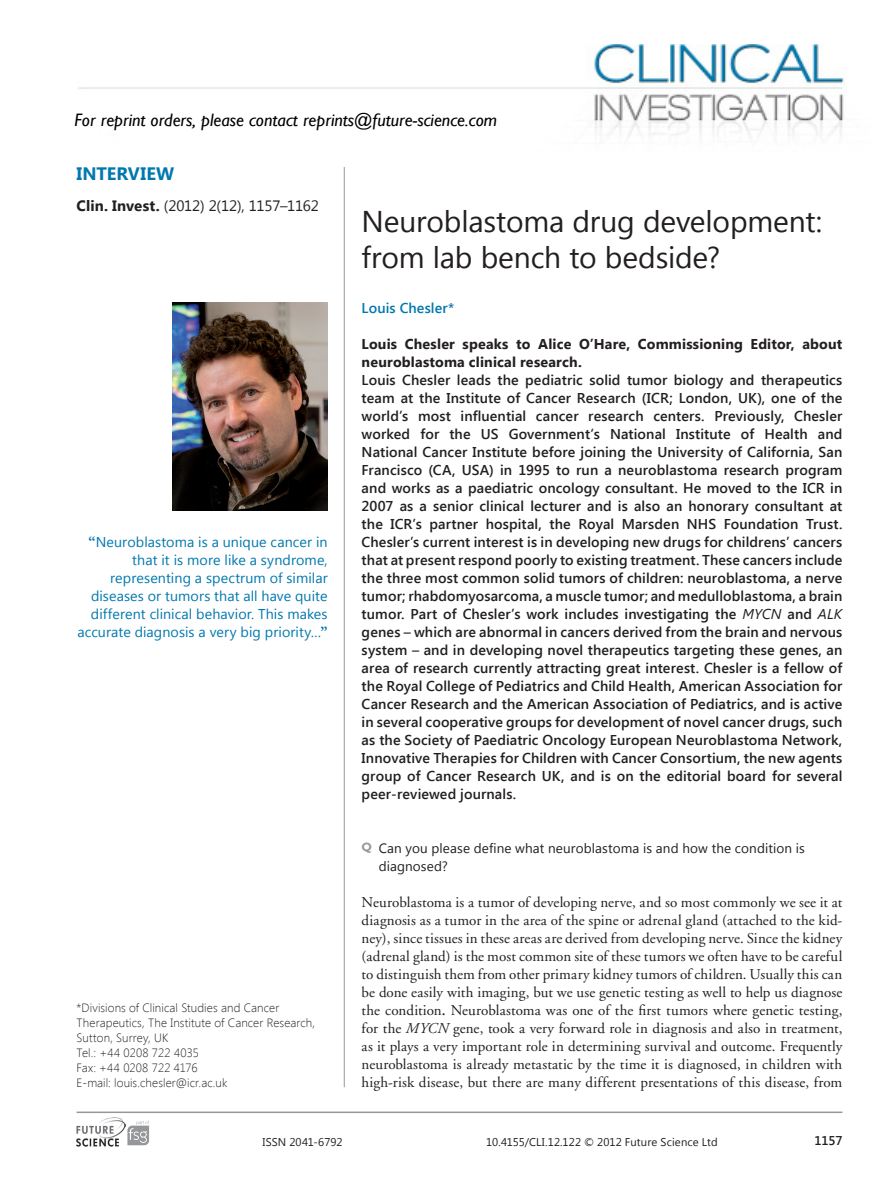
<style>
.page{position:relative;width:885px;height:1191px;background:#fff}
.page>*{position:absolute;margin:0;border:0;box-sizing:border-box;transform-origin:0 0}
.articletitle{font:30px/36px "Segoe UI";letter-spacing:-.005em;color:#231f20}
.t1{font:italic 18px "Gill Sans";color:#000}
.runningauthor{font:700 18px "Segoe UI";letter-spacing:.005em;color:#0078ae}
.bodyfirst{font:15px/18px "Adobe Garamond";letter-spacing:.005em;color:#231f20;text-align:justify}
.journalblub{font:15px "Segoe UI";letter-spacing:-.015em;color:#231f20}
.abstract{font:600 14.25px/18px "Segoe UI";letter-spacing:.01em;color:#231f20;text-align:justify}
.leadquote{font:14.25px/18px "Segoe UI";letter-spacing:.005em;color:#0078ae;text-align:right}
.abstract-2{font:700 14.25px/18px "Segoe UI";letter-spacing:.01em;color:#231f20}
.author{font:600 14.25px "Segoe UI";letter-spacing:.01em;color:#0078ae}
.t2{font:13.5px/18px "Segoe UI";letter-spacing:.01em;color:#231f20}
.t3{font:600 12.75px "Segoe UI";color:#231f20}
.correspondence{font:300 12px/15px "Segoe UI";letter-spacing:.01em;color:#231f20}
.t4{font:11.25px "Segoe UI";letter-spacing:.01em;color:#231f20}
.s1{font-weight:700}
.s2{font-family:"Adobe Garamond Pro";font-weight:700;font-size:15px}
.s3{font-weight:400;font-style:italic}
.s4{font-family:"Gill Sans";font-weight:700;font-size:12px;color:#95979a}
.s5{font-weight:600}
.s6{font-style:italic}
</style>
<div class="page">
<hr style="left:77px;top:1111px;width:765px;height:2px;background:#95979a">
<svg style="left:127px;top:1120px;width:22px;height:25px"></svg>
<img style="left:77px;top:1117px;width:48px;height:30px">
<img style="left:78px;top:45px;width:768px;height:91px">
<hr style="left:344px;top:167px;width:1px;height:920px;background:#95979a">
<img style="left:172px;top:303px;width:155px;height:207px">
<p class="t1" style="left:74px;top:110px;width:424px">For reprint orders, please contact reprints@future-science.com</p>
<p class="runningauthor" style="left:77px;top:161px;width:99px">INTERVIEW</p>
<p class="journalblub" style="left:77px;top:195px;width:244px"><span class="s1">Clin. Invest.</span> (2012) 2(12), 1157–1162</p>
<p class="leadquote" style="left:77px;top:532px;width:252px"><span class="s2">“</span>Neuroblastoma is a unique cancer in that it is more like a syndrome, representing a spectrum of similar diseases or tumors that all have quite different clinical behavior. This makes accurate diagnosis a very big priority…<span class="s2">”</span></p>
<p class="correspondence" style="left:77px;top:1000px;width:240px">*Divisions of Clinical Studies and Cancer<br>Therapeutics, The Institute of Cancer Research,<br>Sutton, Surrey, UK<br>Tel.: +44 0208 722 4035<br>Fax: +44 0208 722 4176<br>E-mail: louis.chesler@icr.ac.uk</p>
<p class="articletitle" style="left:361px;top:202px;width:462px">Neuroblastoma drug development: from lab bench to bedside?</p>
<p class="author" style="left:361px;top:298px;width:94px">Louis Chesler*</p>
<p class="abstract-2" style="left:361px;top:334px;width:482px">Louis Chesler speaks to Alice O’Hare, Commissioning Editor, about neuroblastoma clinical research.</p>
<p class="abstract" style="left:361px;top:370px;width:482px">Louis Chesler leads the pediatric solid tumor biology and therapeutics team at the Institute of Cancer Research (ICR; London, UK), one of the world’s most influential cancer research centers. Previously, Chesler worked for the US Government’s National Institute of Health and National Cancer Institute before joining the University of California, San Francisco (CA, USA) in 1995 to run a neuroblastoma research program and works as a paediatric oncology consultant. He moved to the ICR in 2007 as a senior clinical lecturer and is also an honorary consultant at the ICR’s partner hospital, the Royal Marsden NHS Foundation Trust.<br>Chesler’s current interest is in developing new drugs for childrens’ cancers that at present respond poorly to existing treatment. These cancers include the three most common solid tumors of children: neuroblastoma, a nerve tumor; rhabdomyosarcoma, a muscle tumor; and medulloblastoma, a brain tumor. Part of Chesler’s work includes investigating the <span class="s3">MYCN</span> and <span class="s3">ALK </span>genes – which are abnormal in cancers derived from the brain and nervous system – and in developing novel therapeutics targeting these genes, an area of research currently attracting great interest. Chesler is a fellow of the Royal College of Pediatrics and Child Health, American Association for Cancer Research and the American Association of Pediatrics, and is active in several cooperative groups for development of novel cancer drugs, such as the Society of Paediatric Oncology European Neuroblastoma Network, Innovative Therapies for Children with Cancer Consortium, the new agents group of Cancer Research UK, and is on the editorial board for several peer-reviewed journals.</p>
<p class="t2" style="left:378px;top:838px;width:427px;text-indent:-17px"><span class="s4">Q</span> Can you please define what neuroblastoma is and how the condition is diagnosed?</p>
<p class="bodyfirst" style="left:361px;top:893px;width:482px">Neuroblastoma is a tumor of developing nerve, and so most commonly we see it at diagnosis as a tumor in the area of the spine or adrenal gland (attached to the kid&shy;ney), since tissues in these areas are derived from developing nerve. Since the kidney (adrenal gland) is the most common site of these tumors we often have to be careful to distinguish them from other primary kidney tumors of children. Usually this can be done easily with imaging, but we use genetic testing as well to help us diagnose the condition<span class="s5">.</span> Neuroblastoma was one of the first tumors where genetic testing, for the <span class="s6">MYCN</span> gene, took a very forward role in diagnosis and also in treatment, as it plays a very important role in determining survival and outcome. Frequently neuroblastoma is already metastatic by the time it is diagnosed, in children with high-risk disease, but there are many different presentations of this disease, from</p>
<p class="t4" style="left:262px;top:1133px;width:81px">ISSN 2041-6792</p>
<p class="t4" style="left:486px;top:1133px;width:233px">10.4155/CLI.12.122 © 2012 Future Science Ltd</p>
<p class="t3" style="left:814px;top:1131px;width:29px">1157</p>
</div>
